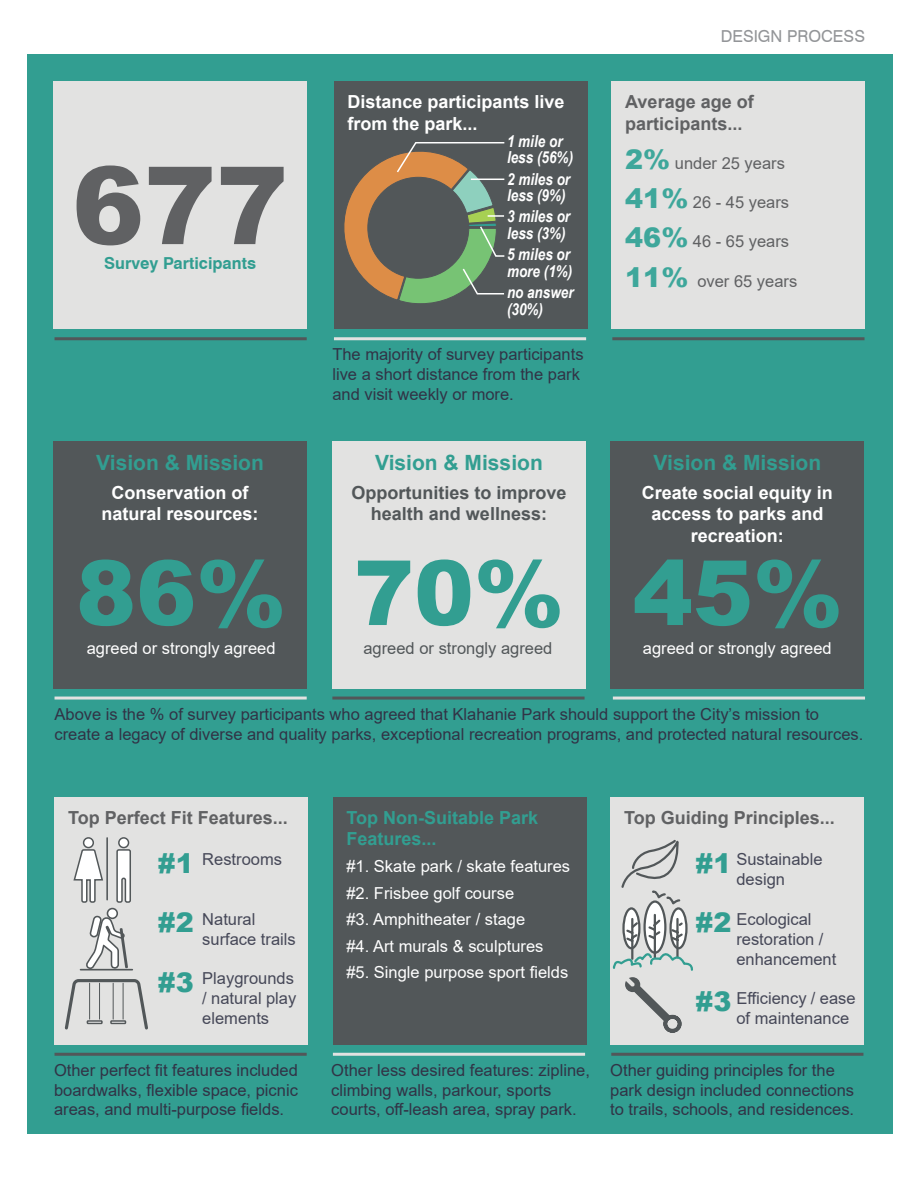
<style>
.page{position:relative;width:918px;height:1188px;background:#fff}
.page>*{position:absolute;margin:0;border:0;box-sizing:border-box;transform-origin:0 0}
.t1{font:900 108px "Arial";color:#606163}
.t2{font:900 90px "Arial";color:#329e91}
.t3{font:900 27px/59.4px "Arial";color:#329e91}
.t4{font:700 21px "Arial";color:#329e91}
.t5{font:700 18px/21.6px "Arial";color:#fff;text-align:center}
.t6{font:700 18px/21.6px "Arial";color:#606163}
.t7{font:700 18px/21.6px "Arial";color:#525759;text-align:center}
.t8{font:700 18px/21.6px "Arial";color:#329e91}
.t9{font:16.5px/19.8px "Arial";color:#313346}
.t10{font:16.5px/26.5px "Arial";color:#fff}
.t11{font:16.5px/19.8px "Arial";color:#464858}
.t12{font:italic 700 16.5px/16.5px "Arial Narrow";color:#fff}
.t13{font:16.5px "Arial";color:#606163}
.t14{font:16.5px "Arial";color:#525759}
.t15{font:700 16.5px "Swiss 721 BT";color:#329e91}
.t16{font:16.5px "Swiss 721 BT";color:#939598}
.s1{font-weight:900;font-size:27px;color:#3ea79b}
</style>
<div class="page">
<div style="left:27px;top:55px;width:865px;height:1079px;background:#329e91"></div>
<div style="left:53px;top:82px;width:254px;height:247px;background:#e2e2e1"></div>
<hr style="left:334px;top:337px;width:252px;height:3px;background:#e2e2e1">
<div style="left:334px;top:82px;width:253px;height:247px;background:#525759"></div>
<div style="left:612px;top:82px;width:253px;height:247px;background:#e2e2e1"></div>
<div style="left:332px;top:441px;width:254px;height:248px;background:#e2e2e1"></div>
<div style="left:53px;top:441px;width:254px;height:248px;background:#525759"></div>
<div style="left:611px;top:441px;width:253px;height:248px;background:#525759"></div>
<hr style="left:612px;top:337px;width:253px;height:3px;background:#525759">
<hr style="left:55px;top:337px;width:252px;height:3px;background:#525759">
<hr style="left:55px;top:697px;width:252px;height:3px;background:#e2e2e1">
<hr style="left:613px;top:697px;width:252px;height:3px;background:#e2e2e1">
<hr style="left:332px;top:697px;width:253px;height:3px;background:#525759">
<div style="left:55px;top:797px;width:253px;height:248px;background:#e2e2e1"></div>
<hr style="left:333px;top:1053px;width:252px;height:3px;background:#e2e2e1">
<div style="left:333px;top:797px;width:253px;height:248px;background:#525759"></div>
<div style="left:611px;top:797px;width:253px;height:248px;background:#e2e2e1"></div>
<hr style="left:611px;top:1053px;width:252px;height:3px;background:#525759">
<hr style="left:55px;top:1053px;width:252px;height:3px;background:#525759">
<svg style="left:344px;top:142px;width:161px;height:162px"></svg>
<div style="left:119px;top:838px;width:10px;height:10px;background:#fff;border-radius:50%"></div>
<div style="left:118px;top:837px;width:11px;height:11px;border:2px solid #525759;border-radius:50%"></div>
<div style="left:84px;top:838px;width:9px;height:10px;background:#fff;border-radius:50%"></div>
<div style="left:83px;top:837px;width:11px;height:11px;border:2px solid #525759;border-radius:50%"></div>
<hr style="left:106px;top:838px;width:2px;height:62px;background:#525759">
<svg style="left:64px;top:979px;width:84px;height:51px"></svg>
<div style="left:110px;top:1020px;width:16px;height:4px;border:2px solid #525759"></div>
<svg style="left:73px;top:848px;width:59px;height:123px"></svg>
<hr style="left:81px;top:969px;width:51px;height:1px;background:#525759">
<svg style="left:612px;top:839px;width:81px;height:194px"></svg>
<h1 class="t1" style="left:72px;top:127px;width:218px">677</h1>
<p class="t15" style="left:104px;top:253px;width:153px">Survey Participants</p>
<p class="t4" style="left:96px;top:448px;width:169px">Vision &amp; Mission</p>
<p class="t5" style="left:102px;top:482px;width:159px">Conservation of natural resources:</p>
<h2 class="t2" style="left:76px;top:528px;width:212px">86%</h2>
<p class="t10" style="left:87px;top:635px;width:190px">agreed or strongly agreed</p>
<p class="t16" style="left:721px;top:26px;width:146px">DESIGN PROCESS</p>
<p class="t5" style="left:347px;top:91px;width:219px;text-align:left">Distance participants live from the park...</p>
<p class="t6" style="left:625px;top:91px;width:130px">Average age of participants...</p>
<p class="t13" style="left:625px;top:152px;width:161px"><span class="s1">2%</span> under 25 years</p>
<p class="t13" style="left:625px;top:191px;width:165px"><span class="s1">41%</span> 26 - 45 years</p>
<p class="t13" style="left:625px;top:230px;width:165px"><span class="s1">46%</span> 46 - 65 years</p>
<p class="t13" style="left:625px;top:269px;width:173px"><span class="s1">11%</span> over 65 years</p>
<p class="t12" style="left:507px;top:132px;width:68px">1 mile or less (56%)</p>
<p class="t12" style="left:507px;top:170px;width:65px">2 miles or less (9%)</p>
<p class="t12" style="left:507px;top:208px;width:65px">3 miles or less (3%)</p>
<p class="t12" style="left:507px;top:245px;width:67px">5 miles or more (1%)</p>
<p class="t12" style="left:507px;top:283px;width:68px">no answer (30%)</p>
<p class="t9" style="left:332px;top:345px;width:253px">The majority of survey participants live a short distance from the park and visit weekly or more.</p>
<p class="t4" style="left:375px;top:448px;width:169px">Vision &amp; Mission</p>
<p class="t7" style="left:351px;top:482px;width:217px">Opportunities to improve health and wellness:</p>
<h2 class="t2" style="left:354px;top:528px;width:212px">70%</h2>
<p class="t14" style="left:363px;top:637px;width:190px">agreed or strongly agreed</p>
<p class="t4" style="left:654px;top:448px;width:169px">Vision &amp; Mission</p>
<p class="t5" style="left:642px;top:482px;width:193px">Create social equity in access to parks and recreation:</p>
<h2 class="t2" style="left:633px;top:528px;width:212px">45%</h2>
<p class="t10" style="left:643px;top:635px;width:190px">agreed or strongly agreed</p>
<p class="t9" style="left:55px;top:704px;width:810px">Above is the % of survey participants who agreed that Klahanie Park should support the City’s mission to create a legacy of diverse and quality parks, exceptional recreation programs, and protected natural resources.</p>
<p class="t6" style="left:68px;top:807px;width:221px">Top Perfect Fit Features...</p>
<p class="t8" style="left:346px;top:807px;width:193px">Top Non-Suitable Park<br>Features...</p>
<p class="t10" style="left:346px;top:853px;width:225px">#1. Skate park / skate features #2. Frisbee golf course<br>#3. Amphitheater / stage<br>#4. Art murals &amp; sculptures #5. Single purpose sport fields</p>
<h3 class="t3" style="left:158px;top:833px;width:37px">#1</h3>
<h3 class="t3" style="left:158px;top:892px;width:37px">#2 #3</h3>
<p class="t11" style="left:202px;top:850px;width:81px">Restrooms</p>
<p class="t11" style="left:202px;top:910px;width:95px">Natural surface trails</p>
<p class="t11" style="left:202px;top:969px;width:96px">Playgrounds / natural play elements</p>
<p class="t6" style="left:624px;top:807px;width:212px">Top Guiding Principles...</p>
<h3 class="t3" style="left:696px;top:833px;width:37px">#1</h3>
<h3 class="t3" style="left:696px;top:892px;width:37px">#2</h3>
<p class="t11" style="left:736px;top:850px;width:88px">Sustainable design</p>
<p class="t11" style="left:736px;top:910px;width:101px">Ecological restoration / enhancement</p>
<p class="t11" style="left:736px;top:988px;width:121px">Efficiency / ease of maintenance</p>
<h3 class="t3" style="left:696px;top:971px;width:37px">#3</h3>
<p class="t9" style="left:54px;top:1060px;width:245px;text-align:justify">Other perfect fit features included boardwalks, flexible space, picnic areas, and multi-purpose fields.</p>
<p class="t9" style="left:331px;top:1060px;width:260px">Other less desired features: zipline, climbing walls, parkour, sports courts, off-leash area, spray park.</p>
<p class="t9" style="left:610px;top:1060px;width:245px">Other guiding principles for the park design included connections to trails, schools, and residences.</p>
</div>
